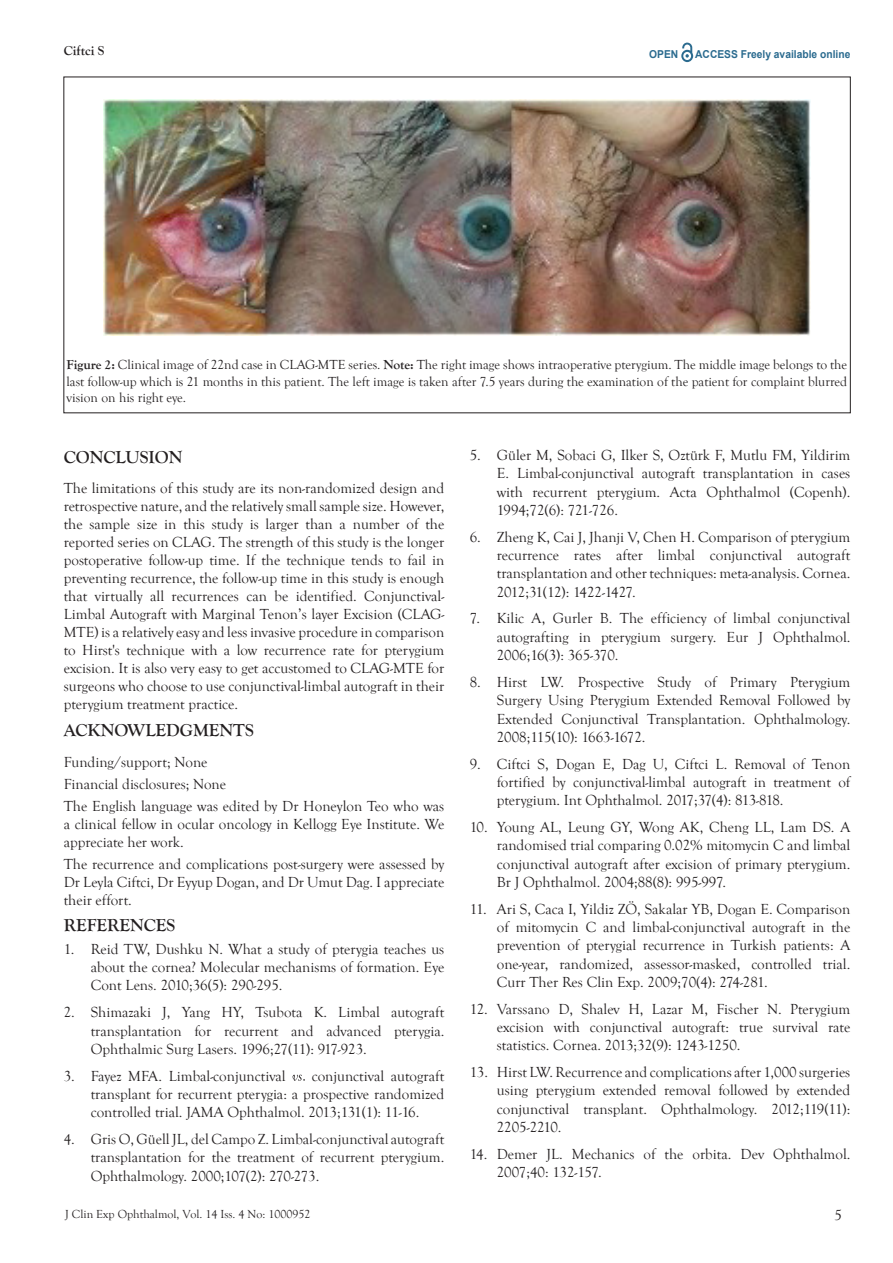
<style>
.page{position:relative;width:893px;height:1263px;background:#fff}
.page>*{position:absolute;margin:0;border:0;box-sizing:border-box;transform-origin:0 0}
.t1{font:700 18px "Goudy Old Style T";color:#231f20}
.t2{font:15px/18.3px "Goudy Old Style T";color:#231f20;text-align:justify}
.t3{font:13.5px/16.2px "Goudy Old Style T";color:#231f20;text-align:justify}
.t4{font:700 13.5px "Goudy Old Style T";color:#231f20}
.t5{font:12px "Goudy Old Style T";color:#231f20}
.t6{font:700 10.95px "Arial";color:#2b6b8f;scale:.94 1}
.s1{font-weight:700}
</style>
<div class="page">
<svg style="left:681px;top:43px;width:12px;height:19px"></svg>
<img style="left:103px;top:99px;width:708px;height:236px">
<svg style="left:292px;top:1075px;width:13px;height:6px"></svg>
<p class="t4" style="left:64px;top:43px;width:42px">Ciftci S</p>
<p class="t6" style="left:649px;top:47px;width:32px">OPEN</p>
<p class="t6" style="left:695px;top:46px;width:167px">ACCESS Freely available online</p>
<p class="t3" style="left:67px;top:357px;width:782px"><span class="s1">Figure 2:</span> Clinical image of 22nd case in CLAG-MTE series. <span class="s1">Note:</span> The right image shows intraoperative pterygium. The middle image belongs to the last follow-up which is 21 months in this patient. The left image is taken after 7.5 years during the examination of the patient for complaint blurred vision on his right eye.</p>
<p class="t1" style="left:64px;top:447px;width:120px">CONCLUSION</p>
<p class="t2" style="left:64px;top:480px;width:382px">The limitations of this study are its non-randomized design and retrospective nature, and the relatively small sample size. However, the sample size in this study is larger than a number of the reported series on CLAG. The strength of this study is the longer postoperative follow-up time. If the technique tends to fail in preventing recurrence, the follow-up time in this study is enough that virtually all recurrences can be identified. Conjunctival-Limbal Autograft with Marginal Tenon’s layer Excision (CLAG-MTE) is a relatively easy and less invasive procedure in comparison to Hirst's technique with a low recurrence rate for pterygium excision. It is also very easy to get accustomed to CLAG-MTE for surgeons who choose to use conjunctival-limbal autograft in their pterygium treatment practice.</p>
<p class="t1" style="left:64px;top:720px;width:192px">ACKNOWLEDGMENTS</p>
<p class="t2" style="left:64px;top:751px;width:382px;line-height:22.2px;text-align:left">Funding/support; None<br>Financial disclosures; None<br>The English language was edited by Dr Honeylon Teo who was</p>
<p class="t2" style="left:64px;top:816px;width:382px">a clinical fellow in ocular oncology in Kellogg Eye Institute. We appreciate her work.</p>
<p class="t2" style="left:64px;top:856px;width:382px">The recurrence and complications post-surgery were assessed by Dr Leyla Ciftci, Dr Eyyup Dogan, and Dr Umut Dag. I appreciate their effort.</p>
<p class="t1" style="left:64px;top:915px;width:113px">REFERENCES</p>
<p class="t2" style="left:91px;top:940px;width:355px;text-indent:-27px">1. Reid TW, Dushku N. What a study of pterygia teaches us about the cornea? Molecular mechanisms of formation. Eye Cont Lens. 2010;36(5): 290-295.</p>
<p class="t2" style="left:91px;top:1003px;width:355px;text-indent:-27px">2. Shimazaki J, Yang HY, Tsubota K. Limbal autograft transplantation for recurrent and advanced pterygia.<br>Ophthalmic Surg Lasers. 1996;27(11): 917-923.</p>
<p class="t2" style="left:64px;top:1067px;width:223px">3. Fayez MFA. Limbal-conjunctival</p>
<p class="t2" style="left:91px;top:1067px;width:355px;text-indent:221px">conjunctival autograft transplant for recurrent pterygia: a prospective randomized controlled trial. JAMA Ophthalmol. 2013;131(1): 11-16.</p>
<p class="t2" style="left:91px;top:1130px;width:355px;text-indent:-27px">4. Gris O, Güell JL, del Campo Z. Limbal-conjunctival autograft transplantation for the treatment of recurrent pterygium.<br>Ophthalmology. 2000;107(2): 270-273.</p>
<p class="t2" style="left:497px;top:446px;width:355px;text-indent:-27px">5. Güler M, Sobaci G, Ilker S, Oztürk F, Mutlu FM, Yildirim E. Limbal-conjunctival autograft transplantation in cases with recurrent pterygium. Acta Ophthalmol (Copenh).<br>1994;72(6): 721-726.</p>
<p class="t2" style="left:497px;top:528px;width:355px;text-indent:-27px">6. Zheng K, Cai J, Jhanji V, Chen H. Comparison of pterygium recurrence rates after limbal conjunctival autograft transplantation and other techniques: meta-analysis. Cornea.<br>2012;31(12): 1422-1427.</p>
<p class="t2" style="left:497px;top:610px;width:355px;text-indent:-27px">7. Kilic A, Gurler B. The efficiency of limbal conjunctival autografting in pterygium surgery. Eur J Ophthalmol.<br>2006;16(3): 365-370.</p>
<p class="t2" style="left:497px;top:673px;width:355px;text-indent:-27px">8. Hirst LW. Prospective Study of Primary Pterygium Surgery Using Pterygium Extended Removal Followed by Extended Conjunctival Transplantation. Ophthalmology.<br>2008;115(10): 1663-1672.</p>
<p class="t2" style="left:497px;top:755px;width:355px;text-indent:-27px">9. Ciftci S, Dogan E, Dag U, Ciftci L. Removal of Tenon fortified by conjunctival-limbal autograft in treatment of pterygium. Int Ophthalmol. 2017;37(4): 813-818.</p>
<p class="t2" style="left:497px;top:818px;width:355px;text-indent:-27px">10. Young AL, Leung GY, Wong AK, Cheng LL, Lam DS. A randomised trial comparing 0.02% mitomycin C and limbal conjunctival autograft after excision of primary pterygium.<br>Br J Ophthalmol. 2004;88(8): 995-997.</p>
<p class="t2" style="left:497px;top:900px;width:355px;text-indent:-27px">11. Ari S, Caca I, Yildiz ZÖ, Sakalar YB, Dogan E. Comparison of mitomycin C and limbal-conjunctival autograft in the prevention of pterygial recurrence in Turkish patients: A one-year, randomized, assessor-masked, controlled trial.<br>Curr Ther Res Clin Exp. 2009;70(4): 274-281.</p>
<p class="t2" style="left:497px;top:1000px;width:355px;text-indent:-27px">12. Varssano D, Shalev H, Lazar M, Fischer N. Pterygium excision with conjunctival autograft: true survival rate statistics. Cornea. 2013;32(9): 1243-1250.</p>
<p class="t2" style="left:497px;top:1063px;width:355px;text-indent:-27px">13. Hirst LW. Recurrence and complications after 1,000 surgeries using pterygium extended removal followed by extended conjunctival transplant. Ophthalmology. 2012;119(11):<br>2205-2210.</p>
<p class="t2" style="left:497px;top:1145px;width:355px;text-indent:-27px">14. Demer JL. Mechanics of the orbita. Dev Ophthalmol.<br>2007;40: 132-157.</p>
<p class="t5" style="left:65px;top:1207px;width:246px">J Clin Exp Ophthalmol, Vol. 14 Iss. 4 No: 1000952</p>
<p class="t2" style="left:835px;top:1207px;width:9px">5</p>
</div>
